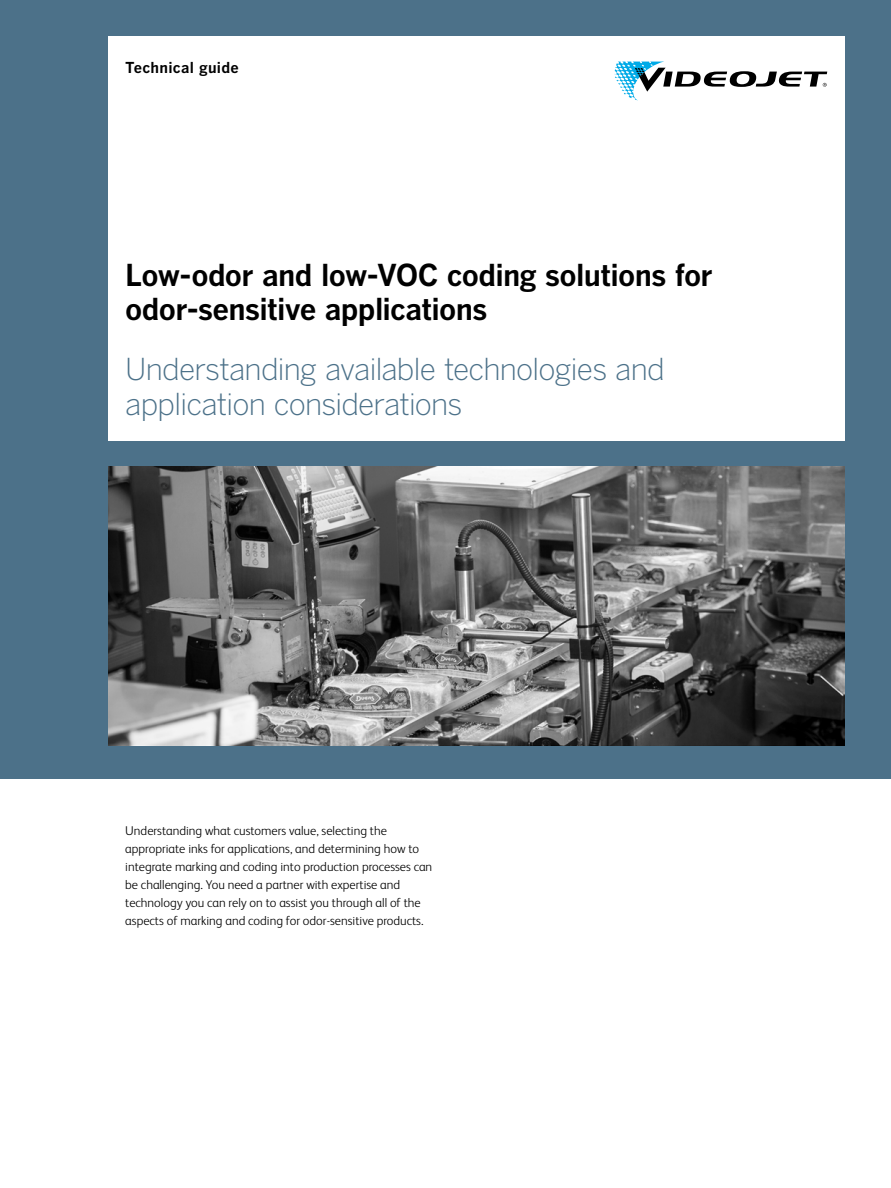
<style>
.page{position:relative;width:891px;height:1188px;background:#fff}
.page>*{position:absolute;margin:0;border:0;box-sizing:border-box;transform-origin:0 0}
.t1{font:700 30px/34.5px "Benton Gothic";letter-spacing:-.025em;color:#000}
.t2{font:300 30px/34.5px "Benton Gothic";letter-spacing:-.03em;color:#4c7189}
.t3{font:700 15px "Benton Gothic";letter-spacing:.015em;color:#000}
.t4{font:300 12.75px/18px "FS Albert Pro";color:#000}
</style>
<div class="page">
<div style="left:0;top:0;width:891px;height:778px;background:#4c7189"></div>
<div style="left:108px;top:36px;width:737px;height:405px;background:#fff"></div>
<svg style="left:615px;top:62px;width:212px;height:38px"></svg>
<img style="left:108px;top:467px;width:737px;height:278px">
<p class="t3" style="left:125px;top:59px;width:115px">Technical guide</p>
<h1 class="t1" style="left:125px;top:258px;width:589px">Low-odor and low-VOC coding solutions for odor-sensitive applications</h1>
<h1 class="t2" style="left:125px;top:353px;width:541px">Understanding available technologies and application considerations</h1>
<p class="t4" style="left:125px;top:821px;width:309px">Understanding what customers value, selecting the appropriate inks for applications, and determining how to integrate marking and coding into production processes can be challenging. You need a partner with expertise and technology you can rely on to assist you through all of the aspects of marking and coding for odor-sensitive products.</p>
</div>
